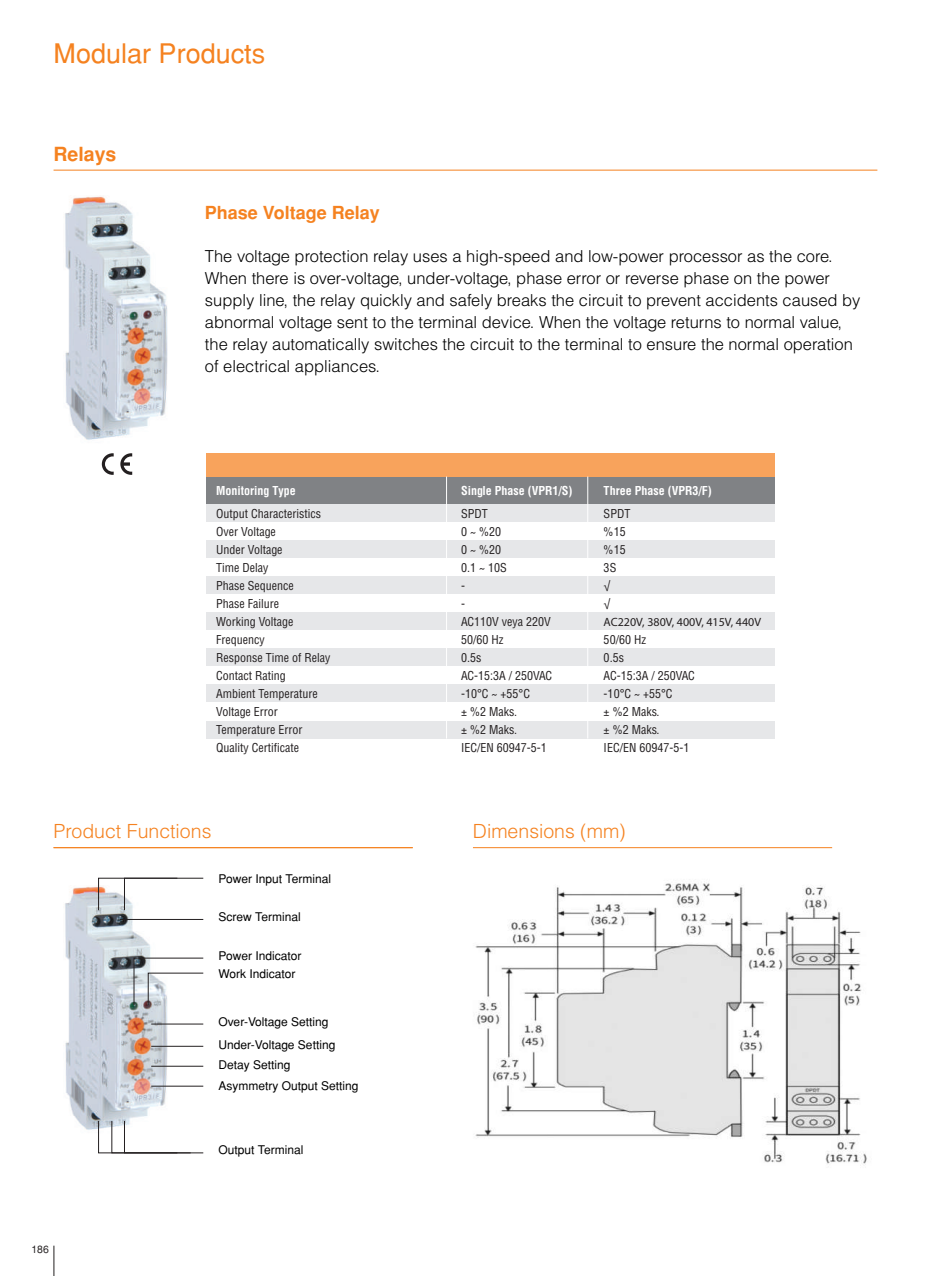
<style>
.page{position:relative;width:936px;height:1276px;background:#fff}
.page>*{position:absolute;margin:0;border:0;box-sizing:border-box;transform-origin:0 0}
.t1{font:27px "Helvetica Normal Tr";color:#f58220}
.t2{font:19.5px "Helvetica Light Normal Tr";color:#f58220}
.t3{font:700 19.5px "Helvetica Tr";color:#f58220}
.t4{font:700 18px "Helvetica Tr";color:#f58220}
.t5{font:16.5px/22px "Helvetica Light Normal Tr";color:#000}
.t6{font:12px/18px "Helvetica Cond Normal Tr";color:#231f20}
.t7{font:12px/18px "Helvetica Normal Tr";color:#000}
.t8{font:12px "Helvetica Cond Bold Tr";color:#fff}
.t9{font:12px/18px "Myriad Pro";color:#231f20}
.t10{font:10.5px "Helvetica Normal Tr";color:#231f20}
</style>
<div class="page">
<hr style="left:54px;top:1245px;width:1px;height:31px;background:#231f20">
<hr style="left:473px;top:847px;width:359px;height:1px;background:#f58220">
<hr style="left:54px;top:847px;width:358px;height:1px;background:#f58220">
<hr style="left:54px;top:170px;width:823px;height:1px;background:#f58220">
<div style="left:206px;top:476px;width:568px;height:29px;background:#808285"></div>
<div style="left:206px;top:453px;width:568px;height:24px;background:#f8a35c"></div>
<div style="left:206px;top:504px;width:568px;height:17px;background:#e6e7e9"></div>
<div style="left:206px;top:540px;width:568px;height:17px;background:#e6e7e9"></div>
<div style="left:206px;top:577px;width:568px;height:17px;background:#e6e7e9"></div>
<div style="left:206px;top:613px;width:568px;height:17px;background:#e6e7e9"></div>
<div style="left:206px;top:648px;width:568px;height:17px;background:#e6e7e9"></div>
<div style="left:206px;top:684px;width:568px;height:17px;background:#e6e7e9"></div>
<div style="left:206px;top:721px;width:568px;height:17px;background:#e6e7e9"></div>
<hr style="left:446px;top:476px;width:1px;height:262px;background:#fff">
<hr style="left:587px;top:476px;width:1px;height:262px;background:#fff">
<img style="left:65px;top:196px;width:103px;height:244px">
<img style="left:65px;top:887px;width:105px;height:243px">
<img style="left:475px;top:883px;width:392px;height:281px">
<svg style="left:98px;top:877px;width:106px;height:33px"></svg>
<svg style="left:98px;top:1120px;width:106px;height:33px"></svg>
<svg style="left:133px;top:957px;width:71px;height:48px"></svg>
<hr style="left:120px;top:919px;width:83px;height:1px;background:#231f20">
<hr style="left:151px;top:1023px;width:52px;height:1px;background:#231f20">
<hr style="left:151px;top:1046px;width:52px;height:1px;background:#231f20">
<hr style="left:151px;top:1066px;width:52px;height:1px;background:#231f20">
<hr style="left:151px;top:1086px;width:52px;height:1px;background:#231f20">
<svg style="left:102px;top:453px;width:12px;height:22px"></svg>
<svg style="left:120px;top:453px;width:12px;height:22px"></svg>
<h1 class="t1" style="left:54px;top:37px;width:213px">Modular Products</h1>
<p class="t3" style="left:54px;top:143px;width:64px">Relays</p>
<p class="t4" style="left:205px;top:202px;width:176px">Phase Voltage Relay</p>
<p class="t5" style="left:205px;top:244px;width:657px">The voltage protection relay uses a high-speed and low-power processor as the core.<br>When there is over-voltage, under-voltage, phase error or reverse phase on the power supply line, the relay quickly and safely breaks the circuit to prevent accidents caused by abnormal voltage sent to the terminal device. When the voltage returns to normal value, the relay automatically switches the circuit to the terminal to ensure the normal operation of electrical appliances.</p>
<p class="t8" style="left:216px;top:483px;width:81px">Monitoring Type</p>
<p class="t8" style="left:461px;top:483px;width:113px">Single Phase (VPR1/S)</p>
<p class="t8" style="left:603px;top:483px;width:109px">Three Phase (VPR3/F)</p>
<p class="t6" style="left:216px;top:504px;width:116px">Output Characteristics<br>Over Voltage<br>Under Voltage<br>Time Delay<br>Phase Sequence<br>Phase Failure<br>Working Voltage<br>Frequency<br>Response Time of Relay<br>Contact Rating<br>Ambient Temperature<br>Voltage Error<br>Temperature Error<br>Quality Certificate</p>
<p class="t6" style="left:461px;top:504px;width:93px">SPDT<br>0 ~ %20<br>0 ~ %20<br>0.1 ~ 10S<br>-<br>-<br>AC110V veya 220V<br>50/60 Hz<br>0.5s<br>AC-15:3A / 250VAC -10°C ~ +55°C<br>± %2 Maks.<br>± %2 Maks.<br>IEC/EN 60947-5-1</p>
<p class="t6" style="left:603px;top:504px;width:28px">SPDT %15 %15<br>3S</p>
<p class="t9" style="left:603px;top:577px;width:159px">√<br>√<br>AC220V, 380V, 400V, 415V, 440V</p>
<p class="t6" style="left:603px;top:630px;width:93px">50/60 Hz<br>0.5s<br>AC-15:3A / 250VAC -10°C ~ +55°C<br>± %2 Maks.<br>± %2 Maks.<br>IEC/EN 60947-5-1</p>
<p class="t2" style="left:54px;top:819px;width:159px">Product Functions</p>
<p class="t2" style="left:473px;top:819px;width:154px">Dimensions (mm)</p>
<p class="t7" style="left:218px;top:869px;width:114px">Power Input Terminal</p>
<p class="t7" style="left:218px;top:907px;width:84px">Screw Terminal</p>
<p class="t7" style="left:218px;top:946px;width:84px">Power Indicator<br>Work Indicator</p>
<p class="t7" style="left:218px;top:1009px;width:118px;line-height:23.5px">Over-Voltage Setting<br>Under-Voltage Setting</p>
<p class="t7" style="left:218px;top:1054px;width:142px;line-height:20.9px">Detay Setting<br>Asymmetry Output Setting</p>
<p class="t10" style="left:31px;top:1243px;width:19px">186</p>
<p class="t7" style="left:218px;top:1141px;width:86px">Output Terminal</p>
</div>
